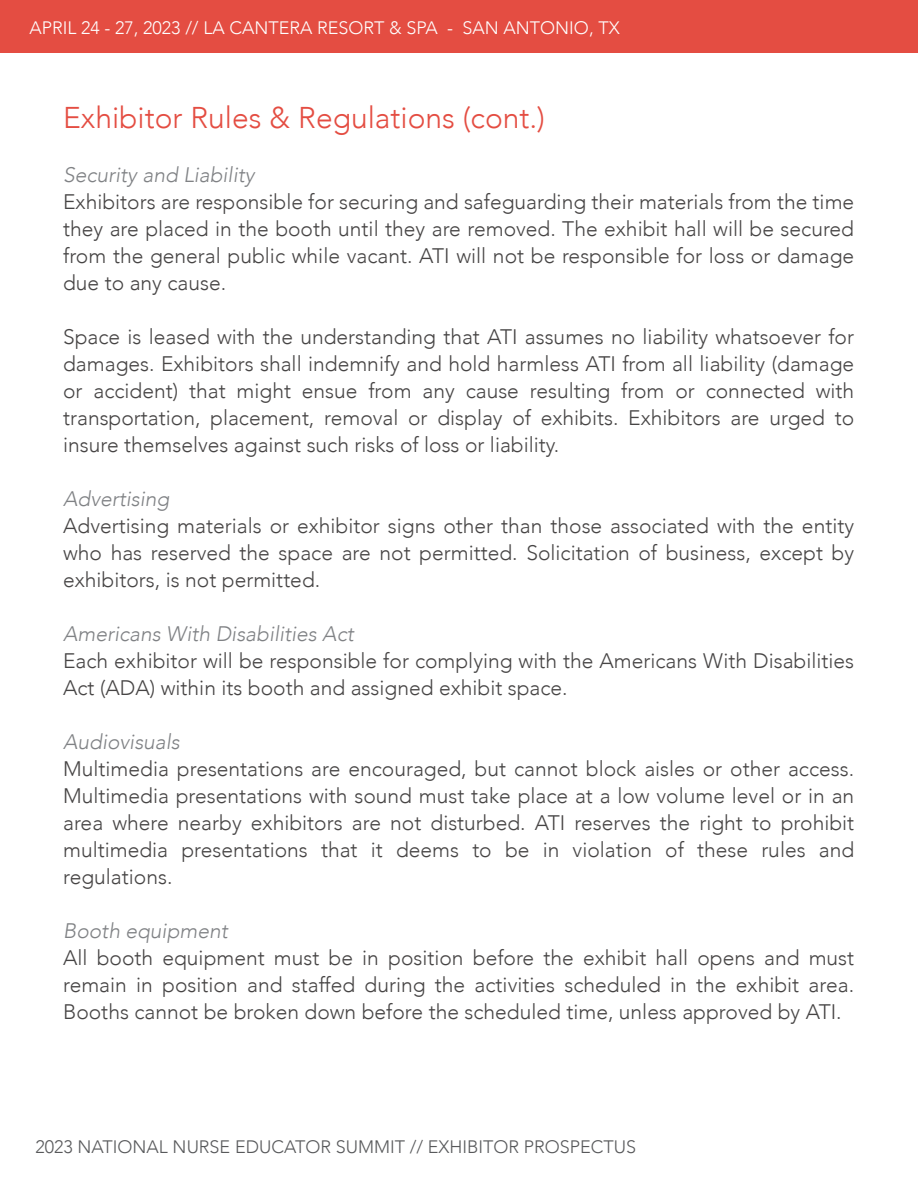
<style>
.page{position:relative;width:918px;height:1188px;background:#fff}
.page>*{position:absolute;margin:0;border:0;box-sizing:border-box;transform-origin:0 0}
.t1{font:300 30px "Avenir";color:#e44d42}
.t2{font:300 21px/27px "Avenir";color:#474545;text-align:justify}
.t3{font:italic 300 21px "Avenir";color:#808285}
.t4{font:300 18px "Avenir";color:#58595b}
.t5{font:300 18px "Avenir";color:#fff}
</style>
<div class="page">
<div style="left:0;top:0;width:918px;height:52px;background:#e44d42"></div>
<p class="t5" style="left:29px;top:17px;width:592px">APRIL 24 - 27, 2023 // LA CANTERA RESORT &amp; SPA - SAN ANTONIO, TX</p>
<h1 class="t1" style="left:63px;top:100px;width:483px">Exhibitor Rules &amp; Regulations (cont.)</h1>
<p class="t3" style="left:63px;top:163px;width:193px">Security and Liability</p>
<p class="t2" style="left:63px;top:189px;width:793px">Exhibitors are responsible for securing and safeguarding their materials from the time they are placed in the booth until they are removed. The exhibit hall will be secured from the general public while vacant. ATI will not be responsible for loss or damage due to any cause.</p>
<p class="t2" style="left:63px;top:324px;width:793px">Space is leased with the understanding that ATI assumes no liability whatsoever for damages. Exhibitors shall indemnify and hold harmless ATI from all liability (damage or accident) that might ensue from any cause resulting from or connected with transportation, placement, removal or display of exhibits. Exhibitors are urged to insure themselves against such risks of loss or liability.</p>
<p class="t3" style="left:63px;top:487px;width:108px">Advertising</p>
<p class="t2" style="left:63px;top:513px;width:793px">Advertising materials or exhibitor signs other than those associated with the entity who has reserved the space are not permitted. Solicitation of business, except by exhibitors, is not permitted.</p>
<p class="t3" style="left:63px;top:622px;width:292px">Americans With Disabilities Act</p>
<p class="t2" style="left:63px;top:648px;width:793px">Each exhibitor will be responsible for complying with the Americans With Disabilities<br>Act (ADA) within its booth and assigned exhibit space.</p>
<p class="t3" style="left:63px;top:730px;width:118px">Audiovisuals</p>
<p class="t2" style="left:63px;top:756px;width:793px">Multimedia presentations are encouraged, but cannot block aisles or other access.<br>Multimedia presentations with sound must take place at a low volume level or in an area where nearby exhibitors are not disturbed. ATI reserves the right to prohibit multimedia presentations that it deems to be in violation of these rules and regulations.</p>
<p class="t3" style="left:63px;top:919px;width:166px">Booth equipment</p>
<p class="t2" style="left:63px;top:945px;width:793px">All booth equipment must be in position before the exhibit hall opens and must remain in position and staffed during the activities scheduled in the exhibit area.<br>Booths cannot be broken down before the scheduled time, unless approved by ATI.</p>
<p class="t4" style="left:35px;top:1137px;width:602px">2023 NATIONAL NURSE EDUCATOR SUMMIT // EXHIBITOR PROSPECTUS</p>
</div>
